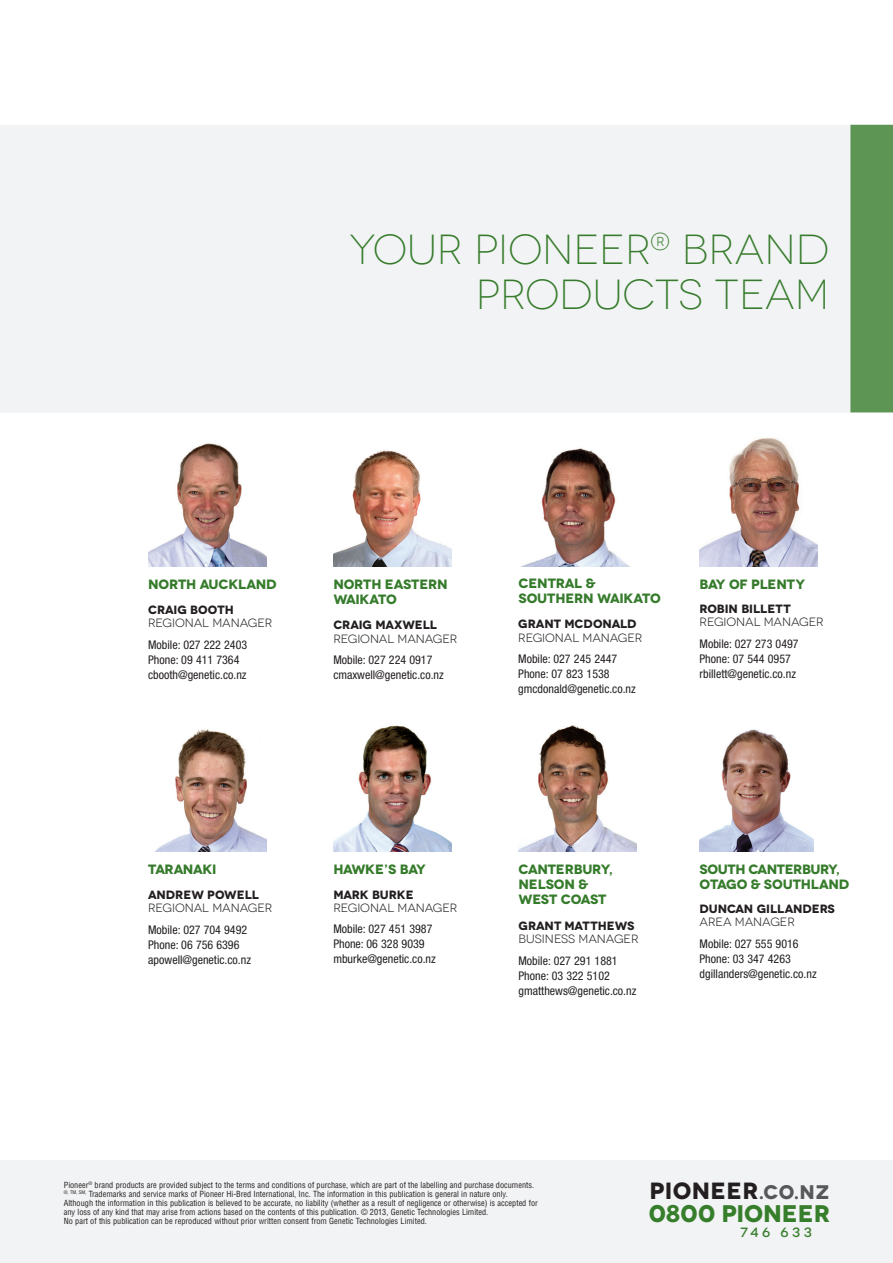
<style>
.page{position:relative;width:893px;height:1263px;background:#fff}
.page>*{position:absolute;margin:0;border:0;box-sizing:border-box;transform-origin:0 0}
.Page_heading{font:300 42px/45px "Novecentowide";color:#357b2b;text-align:right}
.t1{font:700 24px "Novecentowide";color:#377e2c}
.t2{font:700 23.4px "Novecentowide";letter-spacing:.015em;color:#231f20}
.Regions_backpage{font:700 13.5px/15px "Novecentowide";letter-spacing:-.02em;color:#357b2b}
.Name_-_backpage{font:700 13.5px/15px "Novecentowide";letter-spacing:-.01em;color:#357b2b}
.t3{font:500 13.35px "Novecentowide";letter-spacing:.26em;color:#377e2c}
.Contact_details{font:condensed 12px "Helvetica Neue";color:#231f20}
.Title_-_backpage{font:12px "Novecentowide";letter-spacing:-.01em;color:#231f20}
.Name_-_backpage-2{font:700 12px "Novecentowide";color:#231f20}
.Graph_copy{font:condensed 8.25px/9px "Helvetica";color:#231f20}
.s1{font-size:19.65px;color:#57585a}
</style>
<div class="page">
<div style="left:0;top:125px;width:850px;height:287px;background:#f2f3f4"></div>
<img style="left:520px;top:448px;width:111px;height:119px">
<div style="left:0;top:1160px;width:893px;height:103px;background:#f2f3f4"></div>
<img style="left:148px;top:443px;width:118px;height:124px">
<img style="left:333px;top:449px;width:118px;height:118px">
<img style="left:699px;top:438px;width:118px;height:129px">
<img style="left:333px;top:725px;width:118px;height:126px">
<img style="left:518px;top:725px;width:119px;height:126px">
<img style="left:699px;top:729px;width:115px;height:122px">
<div style="left:850px;top:125px;width:43px;height:287px;background:#5d9555"></div>
<img style="left:155px;top:729px;width:111px;height:123px">
<p class="Page_heading" style="left:349px;top:227px;width:481px">YOUR PIONEER<sup>®</sup> BRAND<br>PRODUCTS TEAM</p>
<p class="Regions_backpage" style="left:148px;top:577px;width:130px">NORTH AUCKLAND</p>
<p class="Name_-_backpage-2" style="left:148px;top:602px;width:87px">CRAIG BOOTH</p>
<p class="Title_-_backpage" style="left:148px;top:616px;width:126px">REGIONAL MANAGER</p>
<p class="Contact_details" style="left:148px;top:637px;width:101px">Mobile: 027 222 2403</p>
<p class="Contact_details" style="left:148px;top:652px;width:93px">Phone: 09 411 7364</p>
<p class="Contact_details" style="left:148px;top:667px;width:100px">cbooth@genetic.co.nz</p>
<p class="Regions_backpage" style="left:333px;top:577px;width:116px">NORTH EASTERN<br>WAIKATO</p>
<p class="Name_-_backpage-2" style="left:333px;top:617px;width:105px">CRAIG MAXWELL</p>
<p class="Title_-_backpage" style="left:333px;top:631px;width:126px">REGIONAL MANAGER</p>
<p class="Contact_details" style="left:333px;top:653px;width:101px">Mobile: 027 224 0917</p>
<p class="Contact_details" style="left:333px;top:668px;width:112px">cmaxwell@genetic.co.nz</p>
<p class="Name_-_backpage" style="left:518px;top:576px;width:144px">CENTRAL &amp;<br>SOUTHERN WAIKATO</p>
<p class="Name_-_backpage-2" style="left:518px;top:616px;width:120px">GRANT MCDONALD</p>
<p class="Title_-_backpage" style="left:518px;top:630px;width:126px">REGIONAL MANAGER</p>
<p class="Contact_details" style="left:518px;top:652px;width:101px">Mobile: 027 245 2447</p>
<p class="Contact_details" style="left:518px;top:667px;width:93px">Phone: 07 823 1538</p>
<p class="Contact_details" style="left:518px;top:682px;width:119px">gmcdonald@genetic.co.nz</p>
<p class="Regions_backpage" style="left:699px;top:577px;width:107px">BAY OF PLENTY</p>
<p class="Name_-_backpage-2" style="left:699px;top:601px;width:93px">ROBIN BILLETT</p>
<p class="Title_-_backpage" style="left:699px;top:615px;width:126px">REGIONAL MANAGER</p>
<p class="Contact_details" style="left:699px;top:637px;width:101px">Mobile: 027 273 0497</p>
<p class="Contact_details" style="left:699px;top:652px;width:93px">Phone: 07 544 0957</p>
<p class="Contact_details" style="left:699px;top:667px;width:98px">rbillett@genetic.co.nz</p>
<p class="Regions_backpage" style="left:148px;top:862px;width:70px">TARANAKI</p>
<p class="Name_-_backpage-2" style="left:148px;top:887px;width:112px">ANDREW POWELL</p>
<p class="Title_-_backpage" style="left:148px;top:901px;width:126px">REGIONAL MANAGER</p>
<p class="Contact_details" style="left:148px;top:922px;width:101px">Mobile: 027 704 9492</p>
<p class="Contact_details" style="left:148px;top:937px;width:93px">Phone: 06 756 6396</p>
<p class="Contact_details" style="left:148px;top:952px;width:104px">apowell@genetic.co.nz</p>
<p class="Regions_backpage" style="left:333px;top:862px;width:94px">HAWKE’S BAY</p>
<p class="Name_-_backpage-2" style="left:333px;top:887px;width:82px">MARK BURKE</p>
<p class="Title_-_backpage" style="left:333px;top:901px;width:126px">REGIONAL MANAGER</p>
<p class="Contact_details" style="left:333px;top:922px;width:101px">Mobile: 027 451 3987</p>
<p class="Contact_details" style="left:333px;top:937px;width:93px">Phone: 06 328 9039</p>
<p class="Contact_details" style="left:333px;top:952px;width:104px">mburke@genetic.co.nz</p>
<p class="Regions_backpage" style="left:518px;top:862px;width:96px">CANTERBURY,</p>
<p class="Regions_backpage" style="left:518px;top:877px;width:89px">NELSON &amp;<br>WEST COAST</p>
<p class="Name_-_backpage-2" style="left:518px;top:918px;width:117px">GRANT MATTHEWS</p>
<p class="Title_-_backpage" style="left:518px;top:932px;width:121px">BUSINESS MANAGER</p>
<p class="Contact_details" style="left:518px;top:953px;width:101px">Mobile: 027 291 1881</p>
<p class="Contact_details" style="left:518px;top:968px;width:93px">Phone: 03 322 5102</p>
<p class="Contact_details" style="left:518px;top:983px;width:119px">gmatthews@genetic.co.nz</p>
<p class="Regions_backpage" style="left:699px;top:862px;width:151px">SOUTH CANTERBURY,<br>OTAGO &amp; SOUTHLAND</p>
<p class="Name_-_backpage-2" style="left:699px;top:901px;width:137px">DUNCAN GILLANDERS</p>
<p class="Title_-_backpage" style="left:699px;top:915px;width:97px">AREA MANAGER</p>
<p class="Contact_details" style="left:699px;top:936px;width:101px">Mobile: 027 555 9016</p>
<p class="Contact_details" style="left:699px;top:951px;width:93px">Phone: 03 347 4263</p>
<p class="Contact_details" style="left:699px;top:966px;width:119px">dgillanders@genetic.co.nz</p>
<p class="Graph_copy" style="left:64px;top:1180px;width:476px">Pioneer<sup>®</sup> brand products are provided subject to the terms and conditions of purchase, which are part of the labelling and purchase documents. <sup>®,</sup> <sup>TM,</sup> <sup>SM,</sup> Trademarks and service marks of Pioneer Hi-Bred International, Inc. The information in this publication is general in nature only.<br>Although the information in this publication is believed to be accurate, no liability (whether as a result of negligence or otherwise) is accepted for any loss of any kind that may arise from actions based on the contents of this publication. © 2013, Genetic Technologies Limited.<br>No part of this publication can be reproduced without prior written consent from Genetic Technologies Limited.</p>
<p class="t2" style="left:650px;top:1176px;width:181px">PIONEER<span class="s1">.CO.NZ</span></p>
<p class="t1" style="left:649px;top:1198px;width:183px">0800 PIONEER</p>
<p class="t3" style="left:740px;top:1225px;width:73px">746 633</p>
</div>
